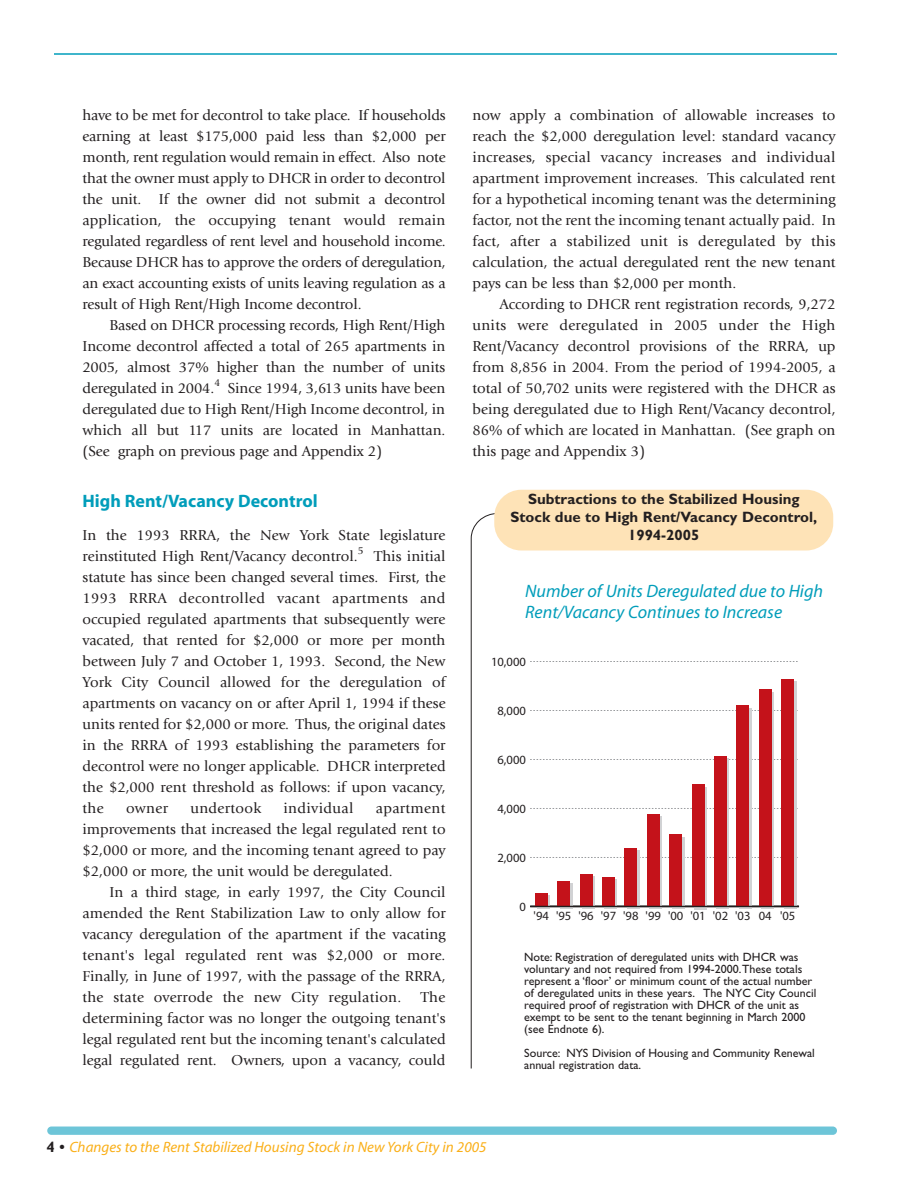
<style>
.page{position:relative;width:918px;height:1188px;background:#fff}
.page>*{position:absolute;margin:0;border:0;box-sizing:border-box;transform-origin:0 0}
.t1{font:italic 18px/21px "Myriad";color:#009dba}
.t2{font:700 18px "Myriad";color:#009dba}
.t3{font:15px/21px "Giovanni";color:#231f20;text-align:justify}
.t4{font:700 15px/18px "Gill Sans";color:#231f20;text-align:center}
.t5{font:italic 15px "Myriad";color:#faaf18}
.t6{font:15px "Giovanni";letter-spacing:.02em;color:#231f20}
.t7{font:12.6px "Myriad";color:#231f20}
.t8{font:12px/12px "Gill Sans";color:#231f20}
.t9{font:10.5px "Giovanni";color:#231f20}
.s1{font-family:"Gill Sans";font-weight:700;font-style:normal;color:#231f20}
</style>
<div class="page">
<svg style="left:471px;top:513px;width:200px;height:556px"></svg>
<div style="left:47px;top:1127px;width:790px;height:8px;background:#6dc5d8;border-radius:4px"></div>
<hr style="left:54px;top:53px;width:783px;height:2px;background:#009dba">
<svg style="left:530px;top:857px;width:268px;height:1px"></svg>
<svg style="left:530px;top:808px;width:268px;height:1px"></svg>
<svg style="left:530px;top:759px;width:268px;height:1px"></svg>
<svg style="left:530px;top:710px;width:268px;height:1px"></svg>
<svg style="left:530px;top:661px;width:268px;height:1px"></svg>
<svg style="left:537px;top:895px;width:13px;height:14px"></svg>
<svg style="left:560px;top:883px;width:12px;height:26px"></svg>
<svg style="left:582px;top:877px;width:13px;height:32px"></svg>
<svg style="left:605px;top:880px;width:12px;height:29px"></svg>
<div style="left:627px;top:851px;width:13px;height:58px;background:#d1d2d4"></div>
<div style="left:649px;top:816px;width:13px;height:93px;background:#d1d2d4"></div>
<div style="left:672px;top:837px;width:12px;height:72px;background:#d1d2d4"></div>
<svg style="left:694px;top:787px;width:13px;height:122px"></svg>
<div style="left:717px;top:759px;width:12px;height:150px;background:#d1d2d4"></div>
<div style="left:739px;top:708px;width:13px;height:201px;background:#d1d2d4"></div>
<div style="left:761px;top:692px;width:13px;height:217px;background:#d1d2d4"></div>
<div style="left:784px;top:682px;width:12px;height:227px;background:#d1d2d4"></div>
<div style="left:535px;top:893px;width:13px;height:13px;background:#c4121a"></div>
<div style="left:557px;top:881px;width:13px;height:25px;background:#c4121a"></div>
<div style="left:580px;top:874px;width:12px;height:32px;background:#c4121a"></div>
<div style="left:602px;top:877px;width:13px;height:29px;background:#c4121a"></div>
<div style="left:625px;top:848px;width:12px;height:58px;background:#c4121a"></div>
<div style="left:647px;top:814px;width:13px;height:92px;background:#c4121a"></div>
<div style="left:669px;top:835px;width:13px;height:71px;background:#c4121a"></div>
<div style="left:692px;top:784px;width:12px;height:122px;background:#c4121a"></div>
<div style="left:714px;top:756px;width:13px;height:150px;background:#c4121a"></div>
<div style="left:737px;top:705px;width:12px;height:201px;background:#c4121a"></div>
<div style="left:759px;top:689px;width:13px;height:217px;background:#c4121a"></div>
<div style="left:781px;top:679px;width:13px;height:227px;background:#c4121a"></div>
<hr style="left:530px;top:906px;width:269px;height:1px;background:#231f20">
<div style="left:524px;top:583px;width:306px;height:48px;background:#fff"></div>
<div style="left:509px;top:952px;width:312px;height:130px;background:#fff"></div>
<div style="left:494px;top:490px;width:339px;height:60px;background:#fee3b7;border-radius:27px"></div>
<p class="t3" style="left:82px;top:106px;width:365px">have to be met for decontrol to take place. If households earning at least $175,000 paid less than $2,000 per month, rent regulation would remain in effect. Also note that the owner must apply to DHCR in order to decontrol the unit. If the owner did not submit a decontrol application, the occupying tenant would remain regulated regardless of rent level and household income.<br>Because DHCR has to approve the orders of deregulation, an exact accounting exists of units leaving regulation as a result of High Rent/High Income decontrol.</p>
<p class="t3" style="left:82px;top:316px;width:364px;text-indent:27px">Based on DHCR processing records, High Rent/High Income decontrol affected a total of 265 apartments in 2005, almost 37% higher than the number of units deregulated in 2004.</p>
<p class="t9" style="left:214px;top:378px;width:7px">4</p>
<p class="t3" style="left:83px;top:379px;width:364px;text-indent:145px">Since 1994, 3,613 units have been deregulated due to High Rent/High Income decontrol, in which all but 117 units are located in Manhattan. (See graph on previous page and Appendix 2)</p>
<p class="t2" style="left:82px;top:495px;width:237px">High Rent/Vacancy Decontrol</p>
<p class="t3" style="left:82px;top:526px;width:364px">In the 1993 RRRA, the New York State legislature reinstituted High Rent/Vacancy decontrol.</p>
<p class="t9" style="left:358px;top:546px;width:7px">5</p>
<p class="t3" style="left:82px;top:547px;width:365px;text-indent:292px">This initial statute has since been changed several times. First, the 1993 RRRA decontrolled vacant apartments and occupied regulated apartments that subsequently were vacated, that rented for $2,000 or more per month between July 7 and October 1, 1993. Second, the New York City Council allowed for the deregulation of apartments on vacancy on or after April 1, 1994 if these units rented for $2,000 or more. Thus, the original dates in the RRRA of 1993 establishing the parameters for decontrol were no longer applicable. DHCR interpreted the $2,000 rent threshold as follows: if upon vacancy, the</p>
<p class="t3" style="left:126px;top:799px;width:43px">owner</p>
<p class="t6" style="left:190px;top:802px;width:72px">undertook</p>
<p class="t6" style="left:284px;top:802px;width:71px">individual</p>
<p class="t3" style="left:82px;top:799px;width:365px;text-indent:293px">apartment improvements that increased the legal regulated rent to $2,000 or more, and the incoming tenant agreed to pay $2,000 or more, the unit would be deregulated.</p>
<p class="t3" style="left:83px;top:883px;width:365px;text-indent:27px">In a third stage, in early 1997, the City Council amended the Rent Stabilization Law to only allow for vacancy deregulation of the apartment if the vacating tenant's legal regulated rent was $2,000 or more.<br>Finally, in June of 1997, with the passage of the RRRA, the state overrode the new City regulation.</p>
<p class="t3" style="left:83px;top:988px;width:365px;text-indent:338px">The determining factor was no longer the outgoing tenant's legal regulated rent but the incoming tenant's calculated legal regulated rent. Owners, upon a vacancy, could</p>
<p class="t3" style="left:473px;top:106px;width:365px">now apply a combination of allowable increases to reach the $2,000 deregulation level: standard vacancy increases, special vacancy increases and individual apartment improvement increases. This calculated rent for a hypothetical incoming tenant was the determining factor, not the rent the incoming tenant actually paid. In fact, after a stabilized unit is deregulated by this calculation, the actual deregulated rent the new tenant pays can be less than $2,000 per month.</p>
<p class="t3" style="left:473px;top:295px;width:365px;text-indent:27px">According to DHCR rent registration records, 9,272 units were deregulated in 2005 under the High Rent/Vacancy decontrol provisions of the RRRA, up from 8,856 in 2004. From the period of 1994-2005, a total of 50,702 units were registered with the DHCR as being deregulated due to High Rent/Vacancy decontrol, 86% of which are located in Manhattan. (See graph on this page and Appendix 3)</p>
<p class="t4" style="left:510px;top:491px;width:308px">Subtractions to the Stabilized Housing<br>Stock due to High Rent/Vacancy Decontrol,<br>1994-2005</p>
<p class="t1" style="left:525px;top:582px;width:299px">Number of Units Deregulated due to High<br>Rent/Vacancy Continues to Increase</p>
<p class="t7" style="left:491px;top:657px;width:36px">10,000</p>
<p class="t7" style="left:497px;top:706px;width:30px">8,000</p>
<p class="t7" style="left:497px;top:755px;width:30px">6,000</p>
<p class="t7" style="left:497px;top:804px;width:30px">4,000</p>
<p class="t7" style="left:497px;top:853px;width:30px">2,000</p>
<p class="t7" style="left:519px;top:902px;width:8px">0</p>
<p class="t7" style="left:536px;top:911px;width:261px">94 95 96 97 98 99 00 01 02 03 04 '05</p>
<p class="t8" style="left:524px;top:952px;width:294px">Note: Registration of deregulated units with DHCR was voluntary and not required from 1994-2000.These totals represent a ‘floor’ or minimum count of the actual number of deregulated units in these years. The NYC City Council required proof of registration with DHCR of the unit as exempt to be sent to the tenant beginning in March 2000 (see Endnote 6).</p>
<p class="t8" style="left:524px;top:1048px;width:292px">Source: NYS Division of Housing and Community Renewal annual registration data.</p>
<p class="t5" style="left:47px;top:1141px;width:441px"><span class="s1">4 •</span> Changes to the Rent Stabilized Housing Stock in New York City in 2005</p>
</div>
